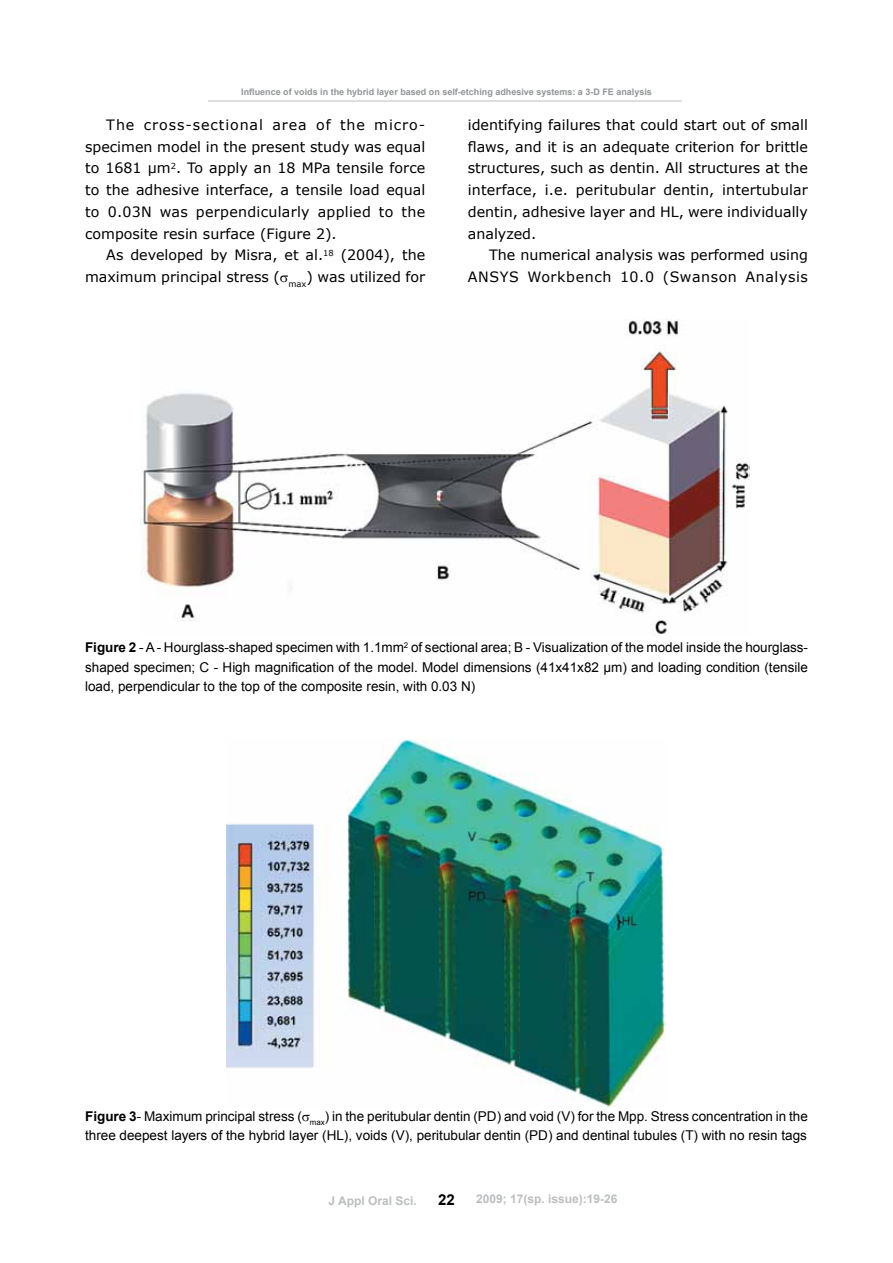
<style>
.page{position:relative;width:893px;height:1263px;background:#fff}
.page>*{position:absolute;margin:0;border:0;box-sizing:border-box;transform-origin:0 0}
.t1{font:700 15px "Arial";color:#000}
.t2{font:14.25px/21.8px "Verdana";color:#000;text-align:justify}
.t3{font:13.5px/19.5px "Arial";color:#000;text-align:justify}
.t4{font:700 12px "Arial";color:#bcbec0}
.t5{font:700 9px "Arial";color:#939598}
.s1{font-weight:700}
</style>
<div class="page">
<hr style="left:208px;top:100px;width:474px;height:1px;background:#dcddde">
<img style="left:140px;top:319px;width:610px;height:316px">
<img style="left:226px;top:738px;width:439px;height:368px">
<p class="t5" style="left:241px;top:86px;width:412px">Influence of voids in the hybrid layer based on self-etching adhesive systems: a 3-D FE analysis</p>
<p class="t2" style="left:85px;top:113px;width:342px;text-indent:21px">The cross-sectional area of the micro&shy;specimen model in the present study was equal to 1681 µm<sup>2</sup>. To apply an 18 MPa tensile force to the adhesive interface, a tensile load equal to 0.03N was perpendicularly applied to the composite resin surface (Figure 2).</p>
<p class="t2" style="left:85px;top:244px;width:342px;text-align:right">As developed by Misra, et al.<sup>18</sup> (2004), the maximum principal stress ( <sub>max</sub>) was utilized for</p>
<p class="t2" style="left:468px;top:113px;width:342px">identifying failures that could start out of small flaws, and it is an adequate criterion for brittle structures, such as dentin. All structures at the interface, i.e. peritubular dentin, intertubular dentin, adhesive layer and HL, were individually analyzed.</p>
<p class="t2" style="left:468px;top:244px;width:342px;text-align:right">The numerical analysis was performed using<br>ANSYS Workbench 10.0 (Swanson Analysis</p>
<p class="t3" style="left:85px;top:638px;width:724px"><span class="s1">Figure 2</span> - A - Hourglass-shaped specimen with 1.1mm<sup>2</sup> of sectional area; B - Visualization of the model inside the hourglass&shy;shaped specimen; C - High magnification of the model. Model dimensions (41x41x82 µm) and loading condition (tensile load, perpendicular to the top of the composite resin, with 0.03 N)</p>
<p class="t3" style="left:85px;top:1106px;width:724px"><span class="s1">Figure 3</span>- Maximum principal stress ( <sub>max</sub>) in the peritubular dentin (PD) and void (V) for the Mpp. Stress concentration in the three deepest layers of the hybrid layer (HL), voids (V), peritubular dentin (PD) and dentinal tubules (T) with no resin tags</p>
<p class="t4" style="left:328px;top:1193px;width:90px">J Appl Oral Sci.</p>
<p class="t1" style="left:438px;top:1190px;width:18px">22</p>
<p class="t4" style="left:476px;top:1190px;width:143px">2009; 17(sp. issue):19-26</p>
</div>
